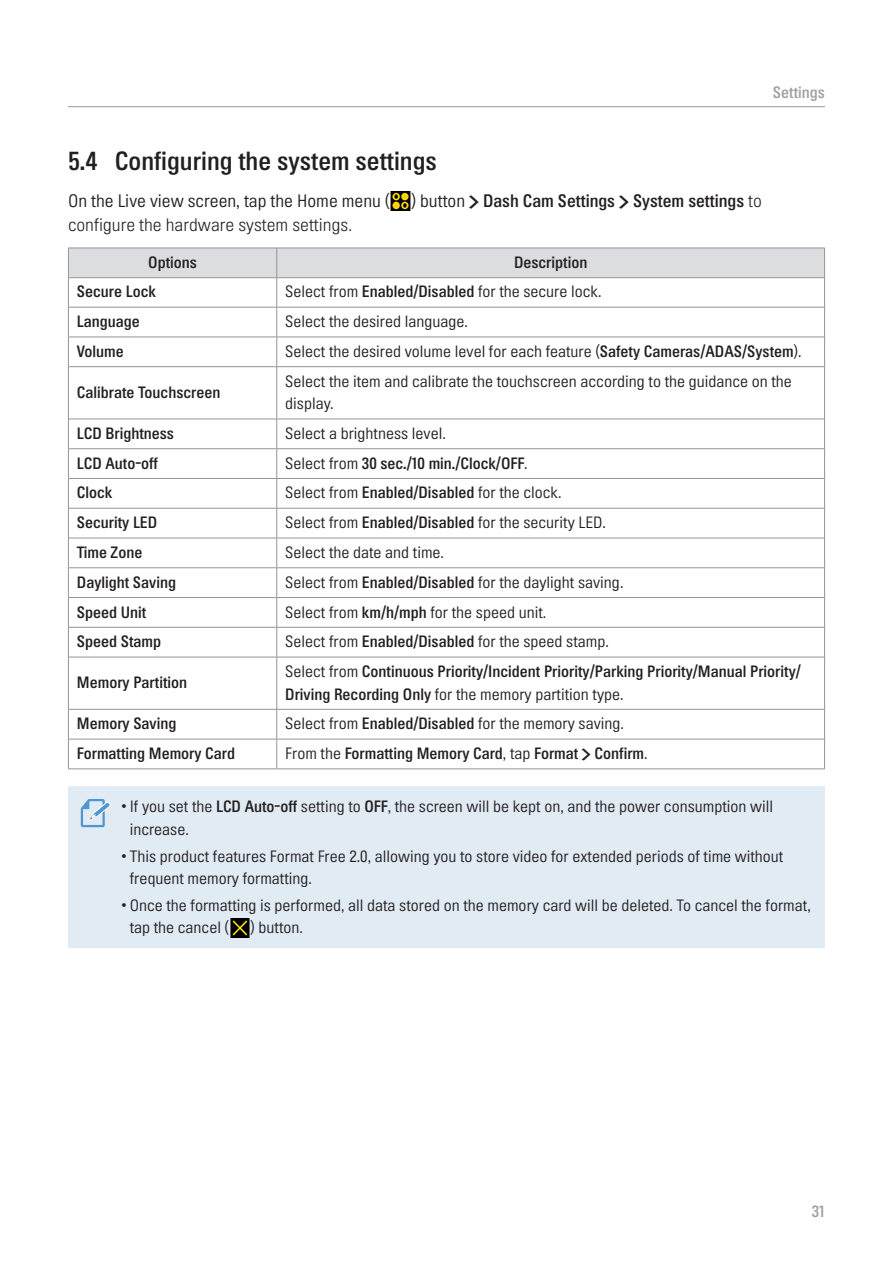
<style>
.page{position:relative;width:893px;height:1263px;background:#fff}
.page>*{position:absolute;margin:0;border:0;box-sizing:border-box;transform-origin:0 0}
.t1{font:24px "Inavi Rix Go EB";color:#231f20}
.t2{font:16.5px "Inavi Rix Go EB";color:#231f20}
.t3{font:16.5px "Inavi Rix Go M";color:#231f20}
.t4{font:16.5px "Inavi Rix Go L";color:#231f20}
.t5{font:15px/22.5px "Inavi Rix Go M";color:#231f20}
.t6{font:15px "Inavi Rix Go EB";color:#231f20}
.t7{font:15px "Inavi Rix Go EB";color:#9d9fa2}
.s1{font-family:"Inavi Rix Go M"}
.s2{font-size:13.2px}
.s3{font-family:"Inavi Rix Go L"}
.s4{font-family:"Inavi Rix Go EB"}
.s5{font-size:12px}
</style>
<div class="page">
<hr style="left:68px;top:106px;width:757px;height:1px;background:#939598">
<img style="left:390px;top:191px;width:21px;height:19px">
<hr style="left:69px;top:307px;width:208px;height:1px;background:#939598">
<hr style="left:277px;top:307px;width:547px;height:1px;background:#939598">
<hr style="left:276px;top:307px;width:1px;height:30px;background:#939598">
<hr style="left:69px;top:337px;width:208px;height:1px;background:#939598">
<hr style="left:277px;top:337px;width:547px;height:1px;background:#939598">
<svg style="left:276px;top:337px;width:1px;height:29px"></svg>
<hr style="left:69px;top:366px;width:208px;height:1px;background:#939598">
<hr style="left:277px;top:366px;width:547px;height:1px;background:#939598">
<hr style="left:276px;top:367px;width:1px;height:52px;background:#939598">
<hr style="left:69px;top:419px;width:208px;height:1px;background:#939598">
<hr style="left:277px;top:419px;width:547px;height:1px;background:#939598">
<hr style="left:69px;top:448px;width:208px;height:1px;background:#939598">
<hr style="left:277px;top:448px;width:547px;height:1px;background:#939598">
<hr style="left:69px;top:478px;width:208px;height:1px;background:#939598">
<hr style="left:277px;top:478px;width:547px;height:1px;background:#939598">
<svg style="left:276px;top:419px;width:1px;height:89px"></svg>
<hr style="left:69px;top:508px;width:208px;height:1px;background:#939598">
<hr style="left:277px;top:508px;width:547px;height:1px;background:#939598">
<hr style="left:276px;top:508px;width:1px;height:30px;background:#939598">
<hr style="left:69px;top:538px;width:208px;height:1px;background:#939598">
<hr style="left:277px;top:538px;width:547px;height:1px;background:#939598">
<hr style="left:69px;top:567px;width:208px;height:1px;background:#939598">
<hr style="left:277px;top:567px;width:547px;height:1px;background:#939598">
<hr style="left:69px;top:597px;width:208px;height:1px;background:#939598">
<hr style="left:277px;top:597px;width:547px;height:1px;background:#939598">
<svg style="left:276px;top:538px;width:1px;height:89px"></svg>
<hr style="left:69px;top:627px;width:208px;height:1px;background:#939598">
<hr style="left:277px;top:627px;width:547px;height:1px;background:#939598">
<hr style="left:276px;top:627px;width:1px;height:30px;background:#939598">
<hr style="left:69px;top:657px;width:208px;height:1px;background:#939598">
<hr style="left:277px;top:657px;width:547px;height:1px;background:#939598">
<hr style="left:276px;top:657px;width:1px;height:52px;background:#939598">
<hr style="left:69px;top:709px;width:208px;height:1px;background:#939598">
<hr style="left:277px;top:709px;width:547px;height:1px;background:#939598">
<hr style="left:276px;top:709px;width:1px;height:30px;background:#939598">
<hr style="left:69px;top:739px;width:208px;height:1px;background:#939598">
<hr style="left:277px;top:739px;width:547px;height:1px;background:#939598">
<svg style="left:276px;top:739px;width:1px;height:29px"></svg>
<svg style="left:68px;top:248px;width:757px;height:59px"></svg>
<hr style="left:68px;top:307px;width:1px;height:30px;background:#939598">
<hr style="left:824px;top:307px;width:1px;height:30px;background:#939598">
<hr style="left:68px;top:337px;width:1px;height:30px;background:#939598">
<hr style="left:824px;top:337px;width:1px;height:30px;background:#939598">
<hr style="left:68px;top:367px;width:1px;height:52px;background:#939598">
<hr style="left:824px;top:367px;width:1px;height:52px;background:#939598">
<hr style="left:68px;top:419px;width:1px;height:30px;background:#939598">
<hr style="left:824px;top:419px;width:1px;height:30px;background:#939598">
<svg style="left:68px;top:449px;width:1px;height:29px"></svg>
<svg style="left:824px;top:449px;width:1px;height:29px"></svg>
<hr style="left:68px;top:478px;width:1px;height:30px;background:#939598">
<hr style="left:824px;top:478px;width:1px;height:30px;background:#939598">
<hr style="left:68px;top:508px;width:1px;height:30px;background:#939598">
<hr style="left:824px;top:508px;width:1px;height:30px;background:#939598">
<hr style="left:68px;top:538px;width:1px;height:30px;background:#939598">
<hr style="left:824px;top:538px;width:1px;height:30px;background:#939598">
<svg style="left:68px;top:568px;width:1px;height:29px"></svg>
<svg style="left:824px;top:568px;width:1px;height:29px"></svg>
<hr style="left:68px;top:597px;width:1px;height:30px;background:#939598">
<hr style="left:824px;top:597px;width:1px;height:30px;background:#939598">
<hr style="left:68px;top:627px;width:1px;height:30px;background:#939598">
<hr style="left:824px;top:627px;width:1px;height:30px;background:#939598">
<hr style="left:68px;top:657px;width:1px;height:52px;background:#939598">
<hr style="left:824px;top:657px;width:1px;height:52px;background:#939598">
<hr style="left:68px;top:709px;width:1px;height:30px;background:#939598">
<hr style="left:824px;top:709px;width:1px;height:30px;background:#939598">
<svg style="left:68px;top:739px;width:1px;height:29px"></svg>
<svg style="left:824px;top:739px;width:1px;height:29px"></svg>
<hr style="left:68px;top:768px;width:209px;height:1px;background:#939598">
<hr style="left:277px;top:768px;width:548px;height:1px;background:#939598">
<div style="left:68px;top:786px;width:757px;height:162px;background:#e1ebf3"></div>
<svg style="left:81px;top:799px;width:29px;height:28px"></svg>
<img style="left:229px;top:918px;width:22px;height:20px">
<p class="t7" style="left:773px;top:83px;width:54px">Settings</p>
<h1 class="t1" style="left:68px;top:145px;width:370px">5.4 Configuring the system settings</h1>
<p class="t3" style="left:68px;top:189px;width:323px">On the Live view screen, tap the Home menu (</p>
<p class="t2" style="left:411px;top:189px;width:352px"><span class="s1">) button</span> <span class="s2">&gt;</span> Dash Cam Settings <span class="s2">&gt;</span> System settings <span class="s3">to</span></p>
<p class="t4" style="left:68px;top:213px;width:286px">configure the hardware system settings.</p>
<p class="t6" style="left:148px;top:252px;width:50px">Options</p>
<p class="t6" style="left:514px;top:252px;width:75px">Description</p>
<p class="t6" style="left:77px;top:282px;width:80px">Secure Lock</p>
<p class="t5" style="left:285px;top:280px;width:318px">Select from <span class="s4">Enabled/Disabled</span> for the secure lock.</p>
<p class="t6" style="left:77px;top:311px;width:64px">Language</p>
<p class="t5" style="left:285px;top:310px;width:184px">Select the desired language.</p>
<p class="t6" style="left:77px;top:341px;width:48px">Volume</p>
<p class="t5" style="left:285px;top:340px;width:518px">Select the desired volume level for each feature (<span class="s4">Safety Cameras/ADAS/System</span>).</p>
<p class="t6" style="left:77px;top:382px;width:145px">Calibrate Touchscreen</p>
<p class="t5" style="left:285px;top:370px;width:508px">Select the item and calibrate the touchscreen according to the guidance on the display.</p>
<p class="t6" style="left:77px;top:423px;width:99px">LCD Brightness</p>
<p class="t5" style="left:285px;top:422px;width:162px">Select a brightness level.</p>
<p class="t6" style="left:77px;top:453px;width:83px">LCD Auto-off</p>
<p class="t6" style="left:285px;top:453px;width:244px"><span class="s1">Select from</span> 30 sec./10 min./Clock/OFF<span class="s1">.</span></p>
<p class="t6" style="left:77px;top:483px;width:37px">Clock</p>
<p class="t5" style="left:285px;top:481px;width:278px">Select from <span class="s4">Enabled/Disabled</span> for the clock.</p>
<p class="t6" style="left:77px;top:512px;width:82px">Security LED</p>
<p class="t5" style="left:285px;top:511px;width:322px">Select from <span class="s4">Enabled/Disabled</span> for the security LED.</p>
<p class="t6" style="left:77px;top:542px;width:67px">Time Zone</p>
<p class="t5" style="left:285px;top:541px;width:160px">Select the date and time.</p>
<p class="t6" style="left:77px;top:572px;width:101px">Daylight Saving</p>
<p class="t5" style="left:285px;top:571px;width:340px">Select from <span class="s4">Enabled/Disabled</span> for the daylight saving.</p>
<p class="t6" style="left:77px;top:602px;width:71px">Speed Unit</p>
<p class="t5" style="left:285px;top:600px;width:262px">Select from <span class="s4">km/h/mph</span> for the speed unit.</p>
<p class="t6" style="left:77px;top:631px;width:86px">Speed Stamp</p>
<p class="t5" style="left:285px;top:630px;width:325px">Select from <span class="s4">Enabled/Disabled</span> for the speed stamp.</p>
<p class="t6" style="left:77px;top:673px;width:112px">Memory Partition</p>
<p class="t6" style="left:285px;top:661px;width:517px"><span class="s1">Select from</span> Continuous Priority/Incident Priority/Parking Priority/Manual Priority/</p>
<p class="t5" style="left:285px;top:682px;width:340px"><span class="s4">Driving Recording Only</span> for the memory partition type.</p>
<p class="t6" style="left:77px;top:714px;width:101px">Memory Saving</p>
<p class="t5" style="left:285px;top:712px;width:340px">Select from <span class="s4">Enabled/Disabled</span> for the memory saving.</p>
<p class="t6" style="left:77px;top:743px;width:160px">Formatting Memory Card</p>
<p class="t6" style="left:285px;top:743px;width:364px"><span class="s1">From the</span> Formatting Memory Card<span class="s1">, tap</span> Format <span class="s5">&gt;</span> Confirm<span class="s1">.</span></p>
<p class="t5" style="left:130px;top:795px;width:645px;text-indent:-8px">• If you set the <span class="s4">LCD Auto-off</span> setting to <span class="s4">OFF</span>, the screen will be kept on, and the power consumption will increase.</p>
<p class="t5" style="left:130px;top:844px;width:655px;text-indent:-8px">• This product features Format Free 2.0, allowing you to store video for extended periods of time without frequent memory formatting.</p>
<p class="t5" style="left:130px;top:894px;width:683px;text-indent:-8px">• Once the formatting is performed, all data stored on the memory card will be deleted. To cancel the format, tap the cancel (</p>
<p class="t5" style="left:251px;top:916px;width:54px">) button.</p>
<p class="t7" style="left:812px;top:1201px;width:15px">31</p>
</div>
